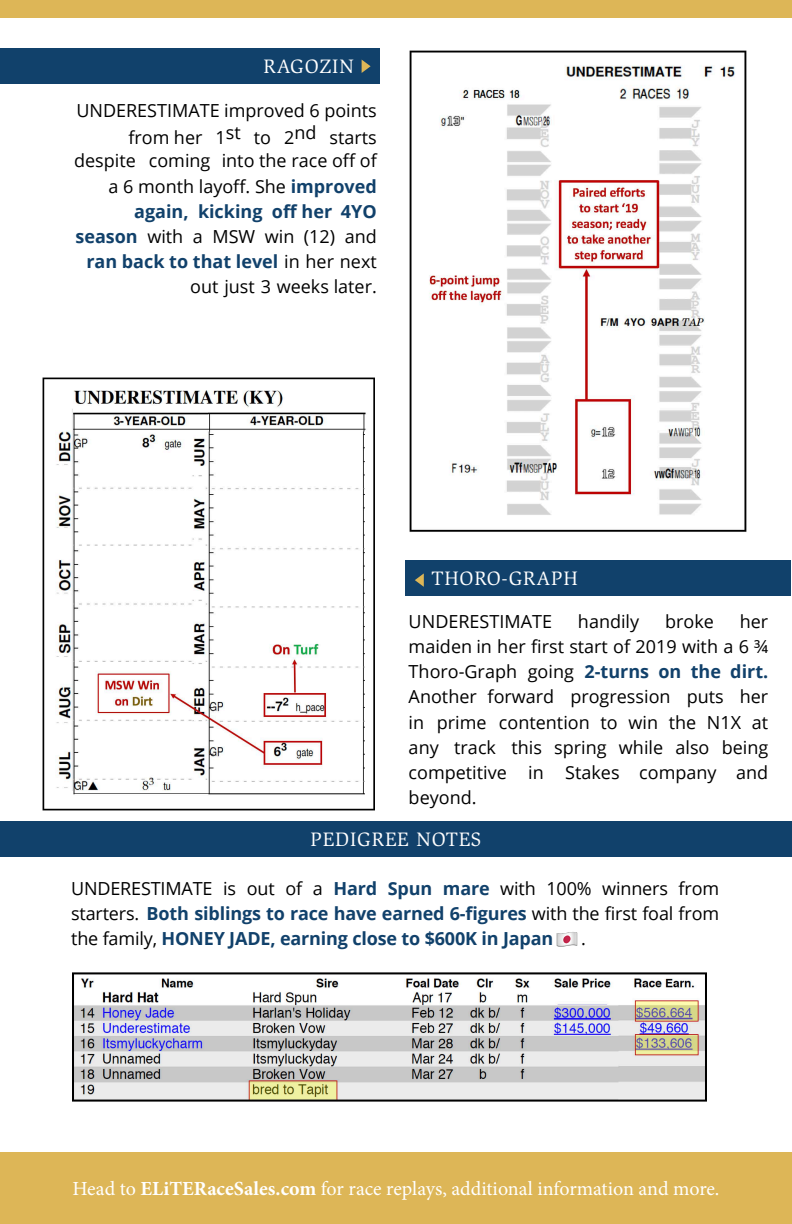
<style>
.page{position:relative;width:792px;height:1224px;background:#fff}
.page>*{position:absolute;margin:0;border:0;box-sizing:border-box;transform-origin:0 0}
.t1{font:20px "Minion Pro";letter-spacing:-.005em;color:#fff}
.t2{font:20px "Slimbach Std";letter-spacing:.04em;color:#fff}
.t3{font:18px/25.2px "Open Sans";color:#000;text-align:right}
.t4{font:700 18px/25.2px "Open Sans";letter-spacing:-.01em;color:#11416b;text-align:justify}
.s1{font-weight:700;color:#11416b}
.s2{font-weight:400;color:#000}
.s3{font-weight:700}
</style>
<div class="page">
<div style="left:0;top:0;width:792px;height:18px;background:#ddb657"></div>
<div style="left:0;top:1152px;width:792px;height:72px;background:#ddb657"></div>
<div style="left:0;top:821px;width:792px;height:36px;background:#11416b"></div>
<div style="left:0;top:48px;width:380px;height:36px;background:#11416b"></div>
<svg style="left:362px;top:60px;width:9px;height:13px"></svg>
<div style="left:405px;top:560px;width:386px;height:36px;background:#11416b"></div>
<svg style="left:415px;top:573px;width:9px;height:14px"></svg>
<img style="left:556px;top:932px;width:22px;height:15px">
<img style="left:410px;top:50px;width:336px;height:482px">
<img style="left:43px;top:378px;width:332px;height:433px">
<img style="left:73px;top:973px;width:633px;height:128px">
<p class="t2" style="left:263px;top:55px;width:92px">RAGOZIN</p>
<p class="t3" style="left:76px;top:96px;width:302px;line-height:27.2px">UNDERESTIMATE improved 6 points from her 1st to 2nd starts</p>
<p class="t3" style="left:74px;top:148px;width:304px">despite coming into the race off of a 6 month layoff. She <span class="s1">improved again, kicking off her 4YO season</span> with a MSW win (12) and <span class="s1">ran back to that level</span> in her next out just 3 weeks later.</p>
<p class="t2" style="left:431px;top:567px;width:148px">THORO-GRAPH</p>
<p class="t3" style="left:409px;top:608px;width:361px;text-align:justify;text-indent:331px">her maiden in her first start of 2019 with a 6 ¾ Thoro-Graph going <span class="s1">2-turns on the dirt.<br></span>Another forward progression puts her in prime contention to win the N1X at any track this spring while also being competitive in Stakes company and beyond.</p>
<p class="t3" style="left:409px;top:608px;width:145px">UNDERESTIMATE</p>
<p class="t3" style="left:578px;top:608px;width:63px">handily</p>
<p class="t3" style="left:665px;top:608px;width:50px">broke</p>
<p class="t2" style="left:311px;top:828px;width:172px">PEDIGREE NOTES</p>
<p class="t4" style="left:71px;top:875px;width:649px"><span class="s2">UNDERESTIMATE is out of a</span> Hard Spun mare <span class="s2">with 100% winners from starters.</span> Both siblings to race have earned 6-figures <span class="s2">with the first foal from the family,</span> HONEY JADE, earning close to $600K in Japan</p>
<p class="t3" style="left:581px;top:926px;width:6px">.</p>
<p class="t1" style="left:72px;top:1175px;width:649px">Head to <span class="s3">ELiTERaceSales.com</span> for race replays, additional information and more.</p>
</div>
